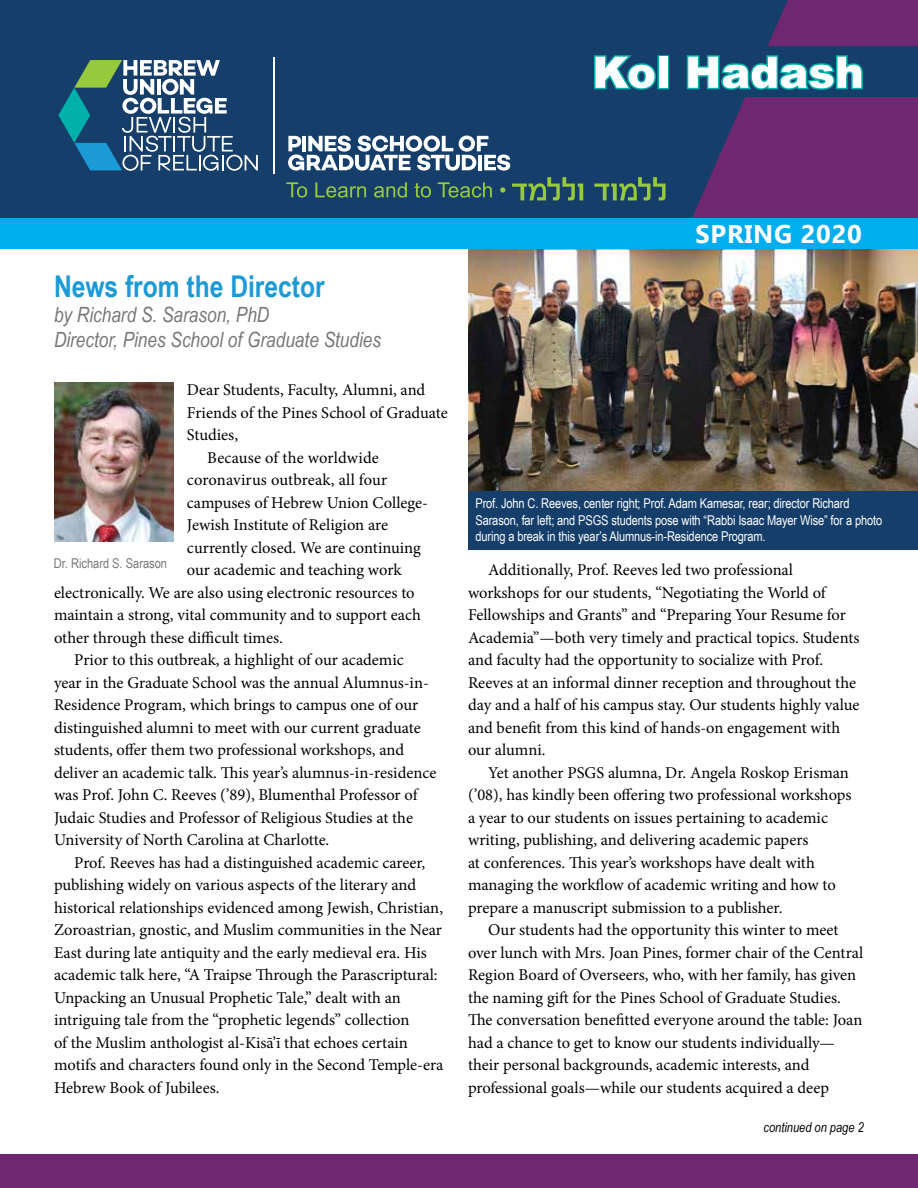
<style>
.page{position:relative;width:918px;height:1188px;background:#fff}
.page>*{position:absolute;margin:0;border:0;box-sizing:border-box;transform-origin:0 0}
.t1{font:700 30px "Arial Narrow";color:#1c9ad6}
.t2{font:700 25.5px "Ebrima";letter-spacing:.03em;color:#fff}
.t3{font:italic 21px/25.2px "Arial Narrow";color:#777679}
.t4{font:16.5px/22.5px "Minion Pro";color:#000}
.t5{font:13.5px/16.2px "Arial Narrow";letter-spacing:-.01em;color:#fff}
.t6{font:13.5px "Arial Narrow";color:#777679}
.t7{font:italic 13.5px "Arial Narrow";color:#000}
</style>
<div class="page">
<img style="left:468px;top:248px;width:450px;height:243px">
<div style="left:0;top:1154px;width:918px;height:34px;background:#702772"></div>
<div style="left:0;top:0;width:918px;height:218px;background:#153e6a"></div>
<svg style="left:58px;top:60px;width:200px;height:111px"></svg>
<hr style="left:273px;top:57px;width:2px;height:117px;background:#fff">
<svg style="left:288px;top:136px;width:222px;height:35px"></svg>
<svg style="left:286px;top:182px;width:21px;height:16px"></svg>
<svg style="left:315px;top:182px;width:51px;height:16px"></svg>
<svg style="left:374px;top:182px;width:33px;height:16px"></svg>
<svg style="left:415px;top:183px;width:16px;height:15px"></svg>
<svg style="left:438px;top:182px;width:54px;height:16px"></svg>
<svg style="left:500px;top:187px;width:5px;height:6px"></svg>
<svg style="left:512px;top:177px;width:154px;height:23px"></svg>
<svg style="left:692px;top:0;width:226px;height:218px;fill:#702772"></svg>
<div style="left:674px;top:46px;width:244px;height:50px;background:#153e6a"></div>
<svg style="left:594px;top:55px;width:269px;height:35px"></svg>
<div style="left:0;top:218px;width:918px;height:30px;background:#00aeef"></div>
<div style="left:468px;top:491px;width:450px;height:59px;background:#153e6a"></div>
<img style="left:54px;top:382px;width:119px;height:160px">
<h1 class="t1" style="left:54px;top:264px;width:272px">News from the Director</h1>
<p class="t3" style="left:54px;top:302px;width:329px">by Richard S. Sarason, PhD<br>Director, Pines School of Graduate Studies</p>
<p class="t4" style="left:187px;top:379px;width:240px">Dear Students, Faculty, Alumni, and</p>
<p class="t4" style="left:187px;top:401px;width:262px">Friends of the Pines School of Graduate</p>
<p class="t4" style="left:187px;top:424px;width:53px">Studies,</p>
<p class="t4" style="left:207px;top:446px;width:173px">Because of the worldwide</p>
<p class="t4" style="left:187px;top:469px;width:202px">coronavirus outbreak, all four</p>
<p class="t4" style="left:187px;top:491px;width:243px">campuses of Hebrew Union College-</p>
<p class="t4" style="left:187px;top:514px;width:203px">Jewish Institute of Religion are</p>
<p class="t4" style="left:187px;top:536px;width:235px">currently closed. We are continuing</p>
<p class="t4" style="left:187px;top:559px;width:216px">our academic and teaching work</p>
<p class="t4" style="left:54px;top:581px;width:362px">electronically. We are also using electronic resources to</p>
<p class="t4" style="left:54px;top:604px;width:368px">maintain a strong, vital community and to support each</p>
<p class="t4" style="left:54px;top:626px;width:230px">other through these difficult times.</p>
<p class="t4" style="left:74px;top:649px;width:331px">Prior to this outbreak, a highlight of our academic</p>
<p class="t4" style="left:54px;top:671px;width:376px">year in the Graduate School was the annual Alumnus-in-</p>
<p class="t4" style="left:54px;top:694px;width:366px">Residence Program, which brings to campus one of our</p>
<p class="t4" style="left:54px;top:716px;width:368px">distinguished alumni to meet with our current graduate</p>
<p class="t4" style="left:54px;top:739px;width:352px">students, offer them two professional workshops, and</p>
<p class="t4" style="left:54px;top:761px;width:384px">deliver an academic talk. This year’s alumnus-in-residence</p>
<p class="t4" style="left:54px;top:784px;width:365px">was Prof. John C. Reeves (’89), Blumenthal Professor of</p>
<p class="t4" style="left:54px;top:806px;width:361px">Judaic Studies and Professor of Religious Studies at the</p>
<p class="t4" style="left:54px;top:829px;width:277px">University of North Carolina at Charlotte.</p>
<p class="t4" style="left:74px;top:851px;width:353px">Prof. Reeves has had a distinguished academic career,</p>
<p class="t4" style="left:54px;top:874px;width:364px">publishing widely on various aspects of the literary and</p>
<p class="t4" style="left:54px;top:896px;width:391px">historical relationships evidenced among Jewish, Christian,</p>
<p class="t4" style="left:54px;top:919px;width:390px">Zoroastrian, gnostic, and Muslim communities in the Near</p>
<p class="t4" style="left:54px;top:941px;width:374px">East during late antiquity and the early medieval era. His</p>
<p class="t4" style="left:54px;top:964px;width:385px">academic talk here, “A Traipse Through the Parascriptural:</p>
<p class="t4" style="left:54px;top:986px;width:348px">Unpacking an Unusual Prophetic Tale,” dealt with an</p>
<p class="t4" style="left:54px;top:1009px;width:357px">intriguing tale from the “prophetic legends” collection</p>
<p class="t4" style="left:54px;top:1031px;width:355px">of the Muslim anthologist al-Kisā’ī that echoes certain</p>
<p class="t4" style="left:54px;top:1054px;width:391px">motifs and characters found only in the Second Temple-era</p>
<p class="t4" style="left:54px;top:1076px;width:167px">Hebrew Book of Jubilees.</p>
<p class="t6" style="left:54px;top:553px;width:115px">Dr. Richard S. Sarason</p>
<h2 class="t2" style="left:696px;top:214px;width:168px">SPRING 2020</h2>
<p class="t5" style="left:476px;top:495px;width:408px">Prof. John C. Reeves, center right; Prof. Adam Kamesar, rear; director Richard<br>Sarason, far left; and PSGS students pose with “Rabbi Isaac Mayer Wise” for a photo during a break in this year’s Alumnus-in-Residence Program.</p>
<p class="t4" style="left:468px;top:559px;width:393px;text-indent:20px">Additionally, Prof. Reeves led two professional workshops for our students, “Negotiating the World of Fellowships and Grants” and “Preparing Your Resume for Academia”—both very timely and practical topics. Students and faculty had the opportunity to socialize with Prof.<br>Reeves at an informal dinner reception and throughout the day and a half of his campus stay. Our students highly value and benefit from this kind of hands-on engagement with our alumni.</p>
<p class="t4" style="left:468px;top:761px;width:385px;text-indent:20px">Yet another PSGS alumna, Dr. Angela Roskop Erisman (’08), has kindly been offering two professional workshops a year to our students on issues pertaining to academic writing, publishing, and delivering academic papers<br>at conferences. This year’s workshops have dealt with managing the workflow of academic writing and how to prepare a manuscript submission to a publisher.</p>
<p class="t4" style="left:468px;top:919px;width:397px;text-indent:20px">Our students had the opportunity this winter to meet over lunch with Mrs. Joan Pines, former chair of the Central Region Board of Overseers, who, with her family, has given the naming gift for the Pines School of Graduate Studies.<br>The conversation benefitted everyone around the table: Joan had a chance to get to know our students individually— their personal backgrounds, academic interests, and professional goals—while our students acquired a deep</p>
<p class="t7" style="left:764px;top:1117px;width:102px">continued on page 2</p>
</div>
